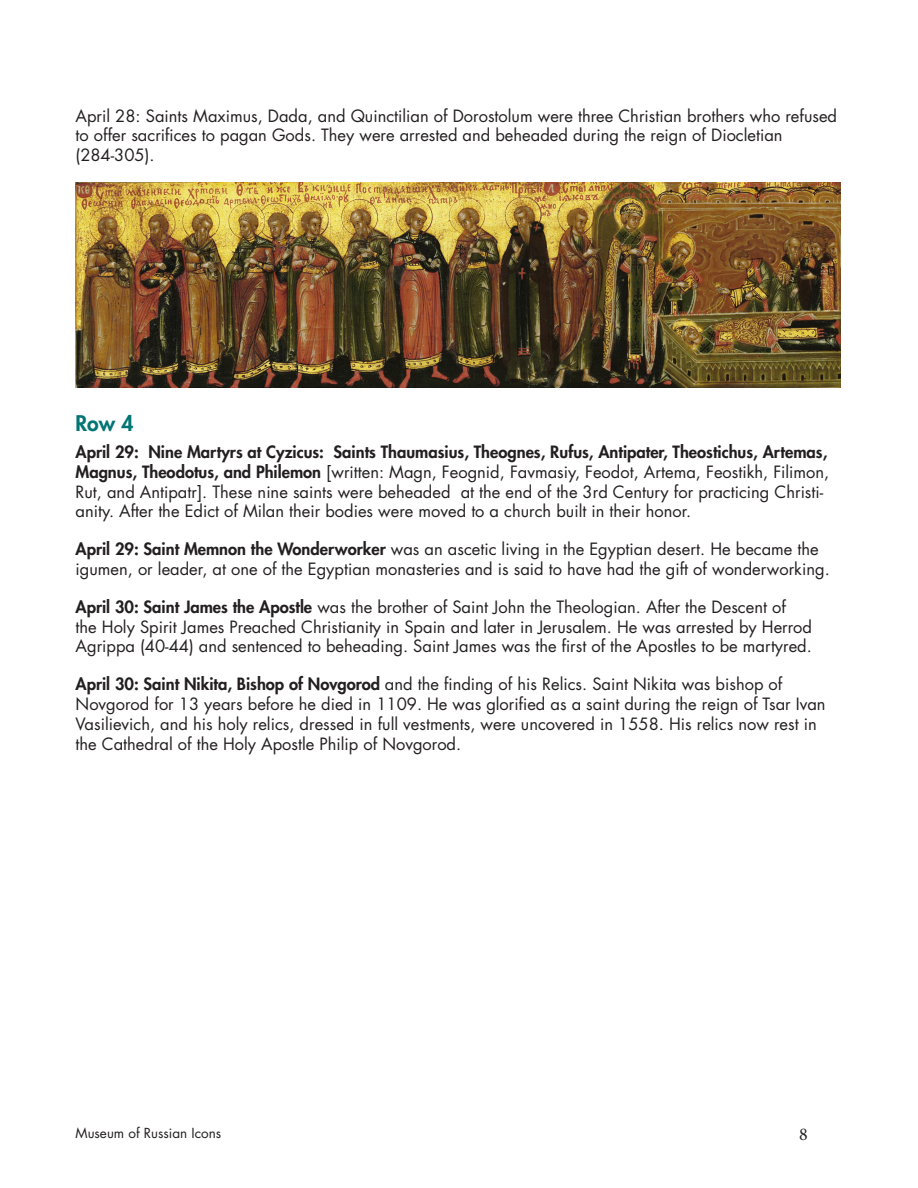
<style>
.page{position:relative;width:918px;height:1188px;background:#fff}
.page>*{position:absolute;margin:0;border:0;box-sizing:border-box;transform-origin:0 0}
.Side{font:800 21px "Futura Std";color:#007573}
.t1{font:18px "Minion Pro";color:#231f20}
.text{font:16.5px/19.8px "Futura Std";color:#231f20}
.t2{font:13.5px "Futura Std";color:#231f20}
.s1{font-weight:800}
</style>
<div class="page">
<img style="left:76px;top:183px;width:765px;height:205px">
<p class="text" style="left:76px;top:106px;width:763px">April 28: Saints Maximus, Dada, and Quinctilian of Dorostolum were three Christian brothers who refused to offer sacrifices to pagan Gods. They were arrested and beheaded during the reign of Diocletian (284-305).</p>
<p class="Side" style="left:76px;top:410px;width:59px">Row 4</p>
<p class="text" style="left:76px;top:442px;width:755px"><span class="s1">April 29: Nine Martyrs at Cyzicus: Saints Thaumasius, Theognes, Rufus, Antipater, Theostichus, Artemas, Magnus, Theodotus, and Philemon</span> [written: Magn, Feognid, Favmasiy, Feodot, Artema, Feostikh, Filimon, Rut, and Antipatr]. These nine saints were beheaded at the end of the 3rd Century for practicing Christi&shy;anity. After the Edict of Milan their bodies were moved to a church built in their honor.</p>
<p class="text" style="left:76px;top:539px;width:756px"><span class="s1">April 29: Saint Memnon the Wonderworker</span> was an ascetic living in the Egyptian desert. He became the igumen, or leader, at one of the Egyptian monasteries and is said to have had the gift of wonderworking.</p>
<p class="text" style="left:76px;top:597px;width:738px"><span class="s1">April 30: Saint James the Apostle</span> was the brother of Saint John the Theologian. After the Descent of<br>the Holy Spirit James Preached Christianity in Spain and later in Jerusalem. He was arrested by Herrod<br>Agrippa (40-44) and sentenced to beheading. Saint James was the first of the Apostles to be martyred.</p>
<p class="text" style="left:76px;top:674px;width:752px"><span class="s1">April 30: Saint Nikita, Bishop of Novgorod</span> and the finding of his Relics. Saint Nikita was bishop of Novgorod for 13 years before he died in 1109. He was glorified as a saint during the reign of Tsar Ivan Vasilievich, and his holy relics, dressed in full vestments, were uncovered in 1558. His relics now rest in the Cathedral of the Holy Apostle Philip of Novgorod.</p>
<p class="t2" style="left:76px;top:1125px;width:147px">Museum of Russian Icons</p>
<p class="t1" style="left:799px;top:1122px;width:10px">8</p>
</div>
